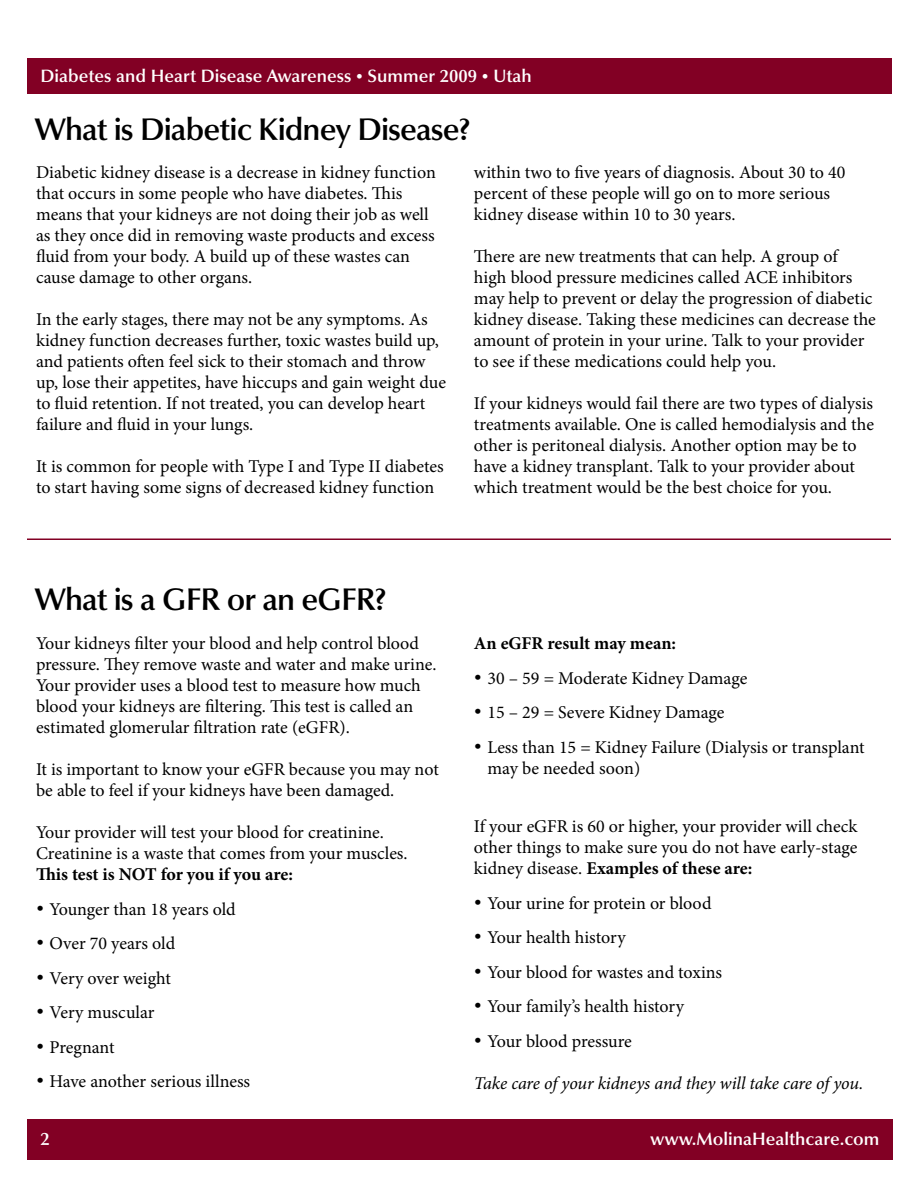
<style>
.page{position:relative;width:918px;height:1188px;background:#fff}
.page>*{position:absolute;margin:0;border:0;box-sizing:border-box;transform-origin:0 0}
.t1{font:600 31.5px "Optima LT Std";letter-spacing:-.03em;color:#000}
.t2{font:18px/21px "Minion Pro";color:#000}
.t3{font:600 18px "Optima LT Std";color:#fff}
.t4{font:700 18px "Minion Pro";letter-spacing:-.005em;color:#000}
.t5{font:italic 18px "Minion Pro";letter-spacing:-.01em;color:#000}
.s1{font-size:13.5px}
.s2{font-weight:700}
</style>
<div class="page">
<div style="left:27px;top:58px;width:864px;height:36px;background:#820024"></div>
<div style="left:27px;top:1119px;width:866px;height:40px;background:#820024"></div>
<hr style="left:27px;top:538px;width:864px;height:2px;background:#820024">
<p class="t3" style="left:40px;top:66px;width:493px">Diabetes and Heart Disease Awareness <span class="s1">•</span> Summer 2009 <span class="s1">•</span> Utah</p>
<h1 class="t1" style="left:34px;top:111px;width:437px">What is Diabetic Kidney Disease?</h1>
<p class="t2" style="left:36px;top:162px;width:401px">Diabetic kidney disease is a decrease in kidney function that occurs in some people who have diabetes. This means that your kidneys are not doing their job as well as they once did in removing waste products and excess fluid from your body. A build up of these wastes can cause damage to other organs.</p>
<p class="t2" style="left:36px;top:309px;width:411px">In the early stages, there may not be any symptoms. As kidney function decreases further, toxic wastes build up, and patients often feel sick to their stomach and throw up, lose their appetites, have hiccups and gain weight due to fluid retention. If not treated, you can develop heart failure and fluid in your lungs.</p>
<p class="t2" style="left:36px;top:456px;width:409px">It is common for people with Type I and Type II diabetes to start having some signs of decreased kidney function</p>
<p class="t2" style="left:474px;top:162px;width:373px">within two to five years of diagnosis. About 30 to 40 percent of these people will go on to more serious kidney disease within 10 to 30 years.</p>
<p class="t2" style="left:474px;top:246px;width:403px">There are new treatments that can help. A group of<br>high blood pressure medicines called ACE inhibitors may help to prevent or delay the progression of diabetic kidney disease. Taking these medicines can decrease the amount of protein in your urine. Talk to your provider to see if these medications could help you.</p>
<p class="t2" style="left:474px;top:393px;width:401px">If your kidneys would fail there are two types of dialysis treatments available. One is called hemodialysis and the other is peritoneal dialysis. Another option may be to have a kidney transplant. Talk to your provider about which treatment would be the best choice for you.</p>
<h1 class="t1" style="left:34px;top:581px;width:353px">What is a GFR or an eGFR?</h1>
<p class="t2" style="left:36px;top:633px;width:402px">Your kidneys filter your blood and help control blood pressure. They remove waste and water and make urine.<br>Your provider uses a blood test to measure how much blood your kidneys are filtering. This test is called an estimated glomerular filtration rate (eGFR).</p>
<p class="t2" style="left:36px;top:759px;width:404px">It is important to know your eGFR because you may not be able to feel if your kidneys have been damaged.</p>
<p class="t2" style="left:36px;top:822px;width:373px">Your provider will test your blood for creatinine.<br>Creatinine is a waste that comes from your muscles.</p>
<p class="t4" style="left:36px;top:862px;width:258px">This test is NOT for you if you are:</p>
<p class="t2" style="left:36px;top:898px;width:201px">• Younger than 18 years old</p>
<p class="t2" style="left:36px;top:933px;width:141px">• Over 70 years old</p>
<p class="t2" style="left:36px;top:967px;width:137px">• Very over weight</p>
<p class="t2" style="left:36px;top:1002px;width:120px">• Very muscular</p>
<p class="t2" style="left:36px;top:1036px;width:80px">• Pregnant</p>
<p class="t2" style="left:36px;top:1071px;width:216px">• Have another serious illness</p>
<p class="t4" style="left:474px;top:631px;width:204px">An eGFR result may mean:</p>
<p class="t2" style="left:474px;top:668px;width:275px">• 30 – 59 = Moderate Kidney Damage</p>
<p class="t2" style="left:474px;top:702px;width:252px">• 15 – 29 = Severe Kidney Damage</p>
<p class="t2" style="left:487px;top:737px;width:379px;text-indent:-14px">• Less than 15 = Kidney Failure (Dialysis or transplant may be needed soon)</p>
<p class="t2" style="left:474px;top:816px;width:385px;text-align:justify">If your eGFR is 60 or higher, your provider will check other things to make sure you do not have early-stage kidney disease. <span class="s2">Examples of these are:</span></p>
<p class="t2" style="left:474px;top:893px;width:239px">• Your urine for protein or blood</p>
<p class="t2" style="left:474px;top:927px;width:153px">• Your health history</p>
<p class="t2" style="left:474px;top:962px;width:250px">• Your blood for wastes and toxins</p>
<p class="t2" style="left:474px;top:996px;width:212px">• Your family’s health history</p>
<p class="t2" style="left:474px;top:1031px;width:159px">• Your blood pressure</p>
<p class="t5" style="left:474px;top:1071px;width:391px">Take care of your kidneys and they will take care of you.</p>
<p class="t3" style="left:40px;top:1129px;width:11px">2</p>
<p class="t3" style="left:650px;top:1129px;width:231px">www.MolinaHealthcare.com</p>
</div>
